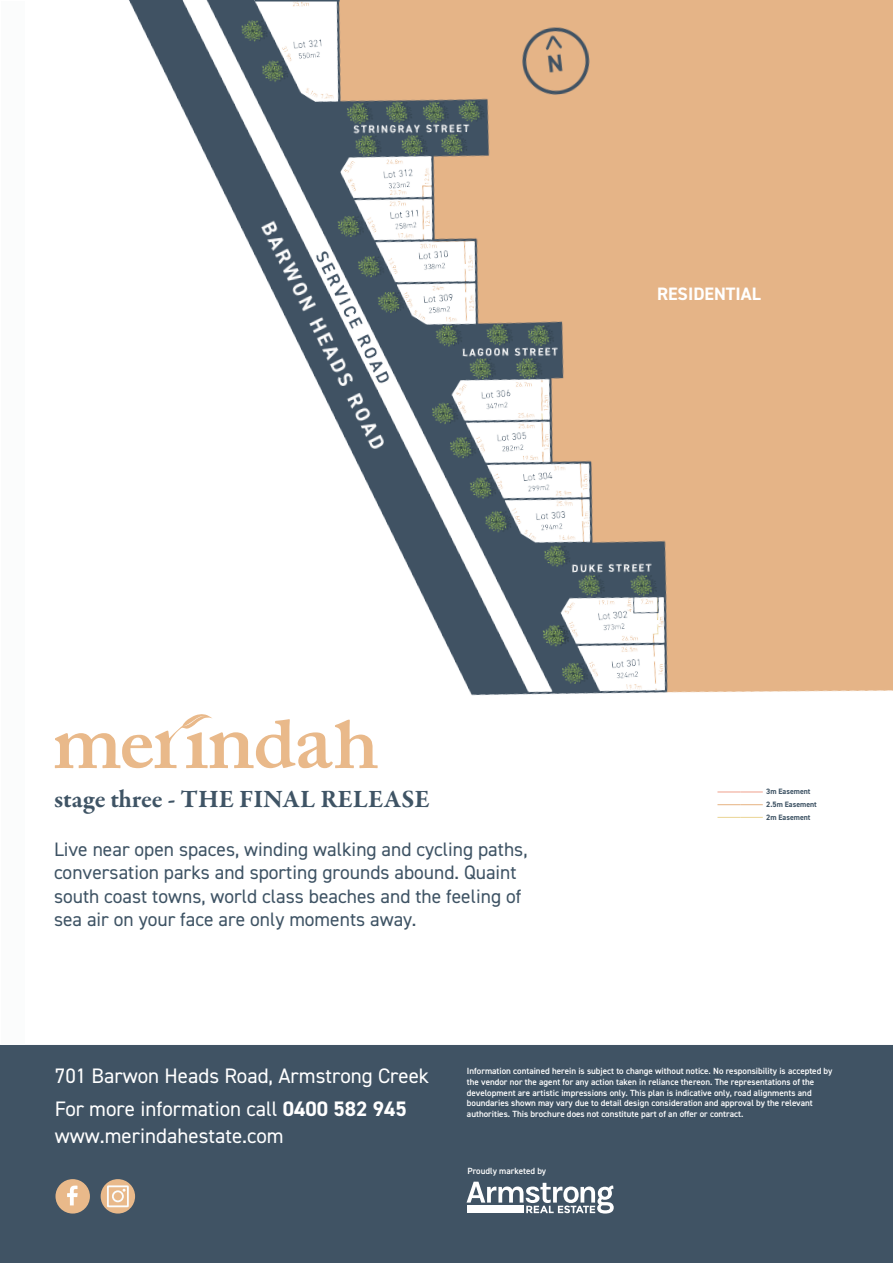
<style>
.page{position:relative;width:893px;height:1263px;background:#fff}
.page>*{position:absolute;margin:0;border:0;box-sizing:border-box;transform-origin:0 0}
.t1{font:700 25.5px "Garamond Premr Pro";color:#3f5465}
.t2{font:21px/33px "DIN2014";color:#fff}
.t3{font:19.5px/23.4px "DIN2014";color:#3e5364}
.t4{font:700 18px "DIN2014";color:#fff}
.t5{font:600 9px/10.8px "DIN2014";color:#fff}
.t6{font:700 7.8px/12.8px "DIN2014";color:#3e5364}
.s1{font-weight:700}
</style>
<div class="page">
<div style="left:1px;top:1046px;width:891px;height:216px;background:#405364"></div>
<div style="left:0;top:1045px;width:893px;height:218px;border:2px solid #405364"></div>
<div style="left:101px;top:1179px;width:34px;height:34px;background:#e9b98a;border-radius:50%"></div>
<svg style="left:107px;top:1185px;width:22px;height:23px"></svg>
<div style="left:56px;top:1179px;width:34px;height:34px;background:#e9b98a;border-radius:50%"></div>
<svg style="left:67px;top:1185px;width:11px;height:20px"></svg>
<svg style="left:467px;top:1182px;width:147px;height:31px"></svg>
<img style="left:54px;top:0;width:839px;height:818px">
<hr style="left:255px;top:0;width:84px;height:2px;background:#405364">
<div style="left:1px;top:1px;width:23px;height:1043px;background:#fbfcfc"></div>
<h3 class="t4" style="left:657px;top:282px;width:105px">RESIDENTIAL</h3>
<h1 class="t1" style="left:54px;top:784px;width:377px">stage three - THE FINAL RELEASE</h1>
<h3 class="t3" style="left:54px;top:837px;width:475px">Live near open spaces, winding walking and cycling paths, conversation parks and sporting grounds abound. Quaint south coast towns, world class beaches and the feeling of sea air on your face are only moments away.</h3>
<p class="t6" style="left:766px;top:785px;width:52px">3m Easement<br>2.5m Easement<br>2m Easement</p>
<h2 class="t2" style="left:55px;top:1059px;width:376px">701 Barwon Heads Road, Armstrong Creek<br>For more information call <span class="s1">0400 582 945</span></h2>
<h2 class="t2" style="left:55px;top:1119px;width:230px">www.merindahestate.com</h2>
<p class="t5" style="left:467px;top:1065px;width:367px">Information contained herein is subject to change without notice. No responsibility is accepted by the vendor nor the agent for any action taken in reliance thereon. The representations of the development are artistic impressions only. This plan is indicative only, road alignments and boundaries shown may vary due to detail design consideration and approval by the relevant authorities. This brochure does not constitute part of an offer or contract.</p>
<p class="t5" style="left:467px;top:1165px;width:80px">Proudly marketed by</p>
</div>
